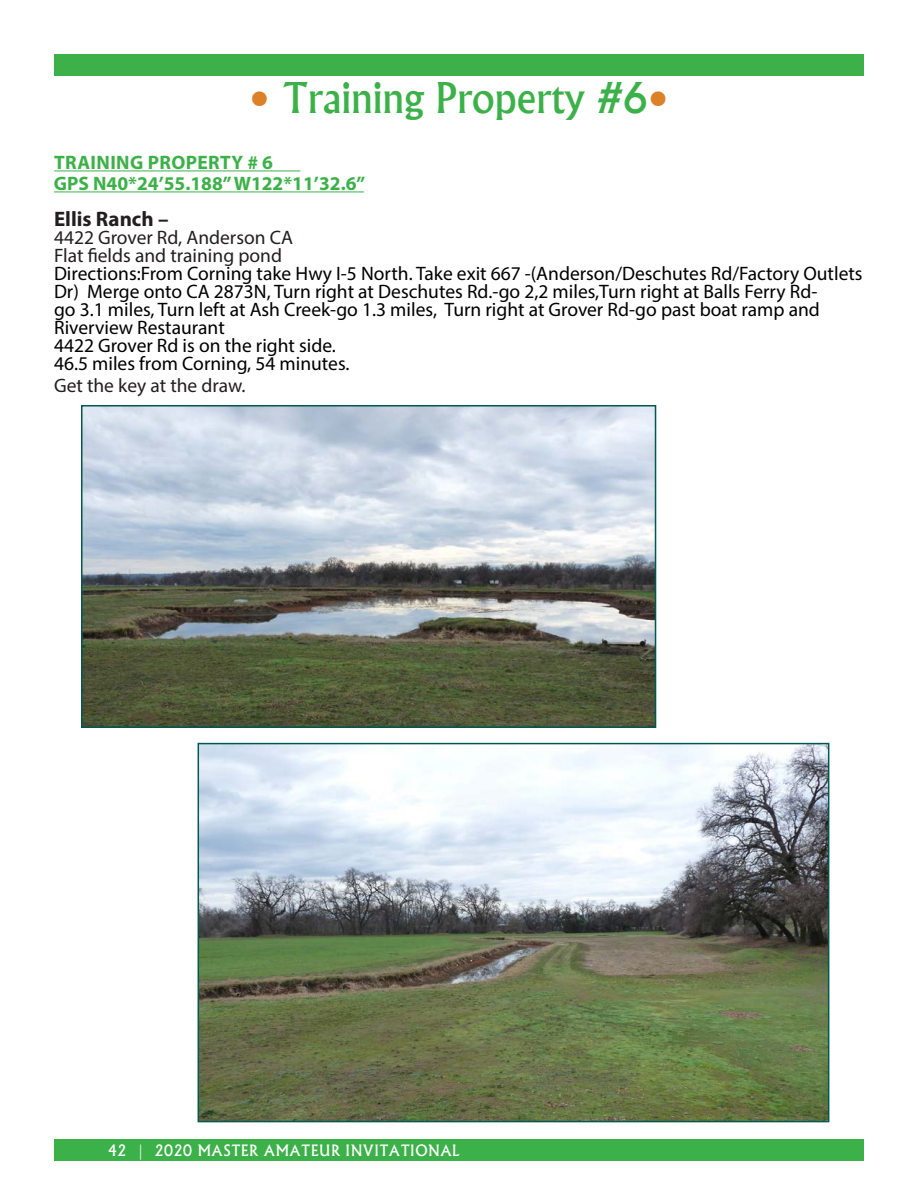
<style>
.page{position:relative;width:918px;height:1188px;background:#fff}
.page>*{position:absolute;margin:0;border:0;box-sizing:border-box;transform-origin:0 0}
.t1{font:500 40.5px "Albertus";color:#3db149}
.t2{font:700 21px "Myriad Pro";color:#231f20}
.t3{font:19.5px/18px "Myriad Pro";color:#000}
.t4{font:19.5px "Myriad Pro";color:#231f20}
.COMMITTEE_CHAIR{font:700 19.5px "Myriad Pro";letter-spacing:.015em;color:#3db149}
.t5{font:500 15px "Albertus";letter-spacing:.04em;color:#fff;scale:.95 1}
.s1{color:#dc8127}
</style>
<div class="page">
<div style="left:54px;top:1139px;width:810px;height:22px;background:#3db149"></div>
<hr style="left:54px;top:170px;width:246px;height:1px;background:#3db149">
<hr style="left:54px;top:191px;width:310px;height:1px;background:#3db149">
<div style="left:54px;top:54px;width:810px;height:22px;background:#3db149"></div>
<img style="left:84px;top:408px;width:569px;height:317px">
<div style="left:81px;top:405px;width:575px;height:323px;border:2px solid #00584e"></div>
<img style="left:201px;top:746px;width:625px;height:373px">
<div style="left:198px;top:743px;width:631px;height:379px;border:2px solid #00584e"></div>
<p class="t1" style="left:250px;top:73px;width:420px"><span class="s1">•</span> Training Property #6<span class="s1">•</span></p>
<p class="COMMITTEE_CHAIR" style="left:54px;top:150px;width:220px">TRAINING PROPERTY # 6</p>
<p class="COMMITTEE_CHAIR" style="left:54px;top:171px;width:313px">GPS N40*24’55.188” W122*11’32.6”</p>
<p class="t2" style="left:54px;top:205px;width:116px">Ellis Ranch –</p>
<p class="t4" style="left:54px;top:225px;width:241px">4422 Grover Rd, Anderson CA</p>
<p class="t4" style="left:54px;top:243px;width:230px">Flat fields and training pond</p>
<p class="t3" style="left:54px;top:264px;width:810px">Directions:From Corning take Hwy I-5 North. Take exit 667 -(Anderson/Deschutes Rd/Factory Outlets<br>Dr) Merge onto CA 2873N, Turn right at Deschutes Rd.-go 2,2 miles,Turn right at Balls Ferry Rd-</p>
<p class="t3" style="left:54px;top:300px;width:767px">go 3.1 miles, Turn left at Ash Creek-go 1.3 miles, Turn right at Grover Rd-go past boat ramp and<br>Riverview Restaurant</p>
<p class="t3" style="left:54px;top:336px;width:284px">4422 Grover Rd is on the right side.</p>
<p class="t3" style="left:54px;top:354px;width:297px">46.5 miles from Corning, 54 minutes.</p>
<p class="t4" style="left:54px;top:373px;width:193px">Get the key at the draw.</p>
<p class="t5" style="left:108px;top:1141px;width:372px">42 | 2020 MASTER AMATEUR INVITATIONAL</p>
</div>
